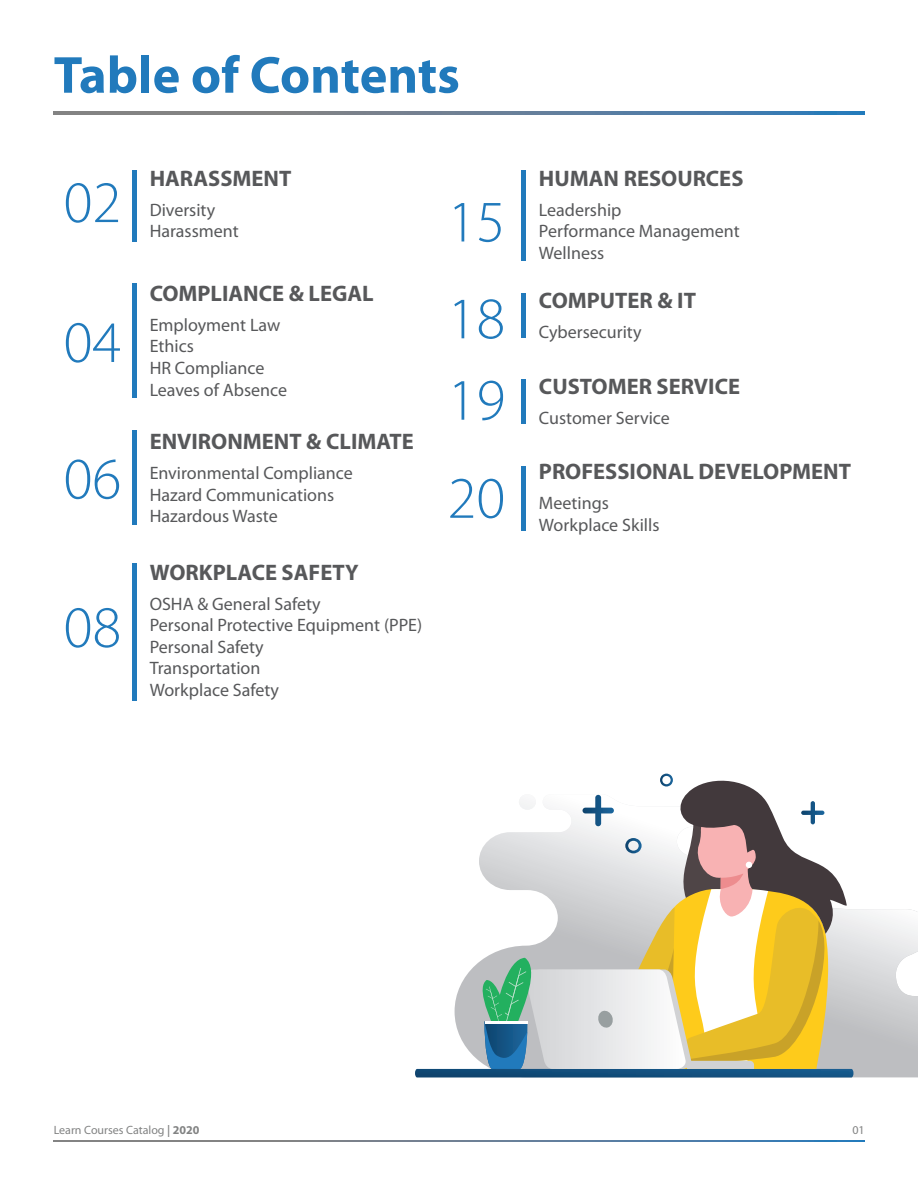
<style>
.page{position:relative;width:918px;height:1188px;background:#fff}
.page>*{position:absolute;margin:0;border:0;box-sizing:border-box;transform-origin:0 0}
.t1{font:300 59.1px/96.9px "Myriad Pro";color:#217abc}
.t2{font:700 52.5px "Myriad Pro";color:#217abc}
.t3{font:700 22.5px "Myriad Pro";color:#57585a}
.t4{font:18px/21.6px "Myriad Pro";color:#57585a}
.t5{font:12px "Myriad Pro";color:#828383}
.s1{font-weight:600}
.s2{font-weight:700}
</style>
<div class="page">
<svg style="left:853px;top:909px;width:65px;height:168px"></svg>
<svg style="left:54px;top:1140px;width:811px;height:2px;background:#667f97"></svg>
<svg style="left:54px;top:112px;width:811px;height:3px;background:#667f97"></svg>
<svg style="left:415px;top:774px;width:438px;height:303px"></svg>
<hr style="left:132px;top:170px;width:4px;height:71px;background:#217abc">
<hr style="left:132px;top:284px;width:4px;height:114px;background:#217abc">
<hr style="left:132px;top:430px;width:4px;height:95px;background:#217abc">
<div style="left:521px;top:466px;width:5px;height:65px;background:#217abc"></div>
<div style="left:521px;top:379px;width:5px;height:45px;background:#217abc"></div>
<div style="left:521px;top:293px;width:5px;height:45px;background:#217abc"></div>
<div style="left:521px;top:170px;width:5px;height:91px;background:#217abc"></div>
<hr style="left:132px;top:563px;width:4px;height:137px;background:#217abc">
<h2 class="t2" style="left:54px;top:46px;width:408px">Table of Contents</h2>
<h1 class="t1" style="left:64px;top:155px;width:59px">02</h1>
<h1 class="t1" style="left:64px;top:295px;width:59px">04</h1>
<h1 class="t1" style="left:64px;top:431px;width:59px">06</h1>
<h1 class="t1" style="left:64px;top:580px;width:59px">08</h1>
<p class="t3" style="left:150px;top:165px;width:143px">HARASSMENT</p>
<p class="t4" style="left:150px;top:199px;width:91px">Diversity<br>Harassment</p>
<p class="t3" style="left:150px;top:281px;width:226px">COMPLIANCE &amp; LEGAL</p>
<p class="t4" style="left:150px;top:314px;width:139px">Employment Law<br>Ethics<br>HR Compliance<br>Leaves of Absence</p>
<p class="t3" style="left:150px;top:429px;width:265px">ENVIRONMENT &amp; CLIMATE</p>
<p class="t4" style="left:150px;top:463px;width:205px">Environmental Compliance<br>Hazard Communications<br>Hazardous Waste</p>
<p class="t3" style="left:150px;top:559px;width:210px">WORKPLACE SAFETY</p>
<p class="t4" style="left:150px;top:593px;width:274px">OSHA &amp; General Safety<br>Personal Protective Equipment (PPE)<br>Personal Safety<br>Transportation<br>Workplace Safety</p>
<h1 class="t1" style="left:448px;top:174px;width:59px">15<br>18</h1>
<h1 class="t1" style="left:448px;top:352px;width:59px;line-height:98.1px">19<br>20</h1>
<p class="t3" style="left:539px;top:165px;width:206px">HUMAN RESOURCES</p>
<p class="t4" style="left:539px;top:199px;width:202px">Leadership<br>Performance Management<br>Wellness</p>
<p class="t3" style="left:539px;top:288px;width:159px">COMPUTER &amp; IT</p>
<p class="t4" style="left:539px;top:322px;width:104px">Cybersecurity</p>
<p class="t3" style="left:539px;top:373px;width:203px">CUSTOMER SERVICE</p>
<p class="t4" style="left:539px;top:407px;width:132px">Customer Service</p>
<p class="t3" style="left:539px;top:459px;width:314px">PROFESSIONAL DEVELOPMENT</p>
<p class="t4" style="left:539px;top:493px;width:122px">Meetings<br>Workplace Skills</p>
<p class="t5" style="left:54px;top:1124px;width:147px">Learn Courses Catalog <span class="s1">|</span> <span class="s2">2020</span></p>
<p class="t5" style="left:852px;top:1124px;width:14px">01</p>
</div>
